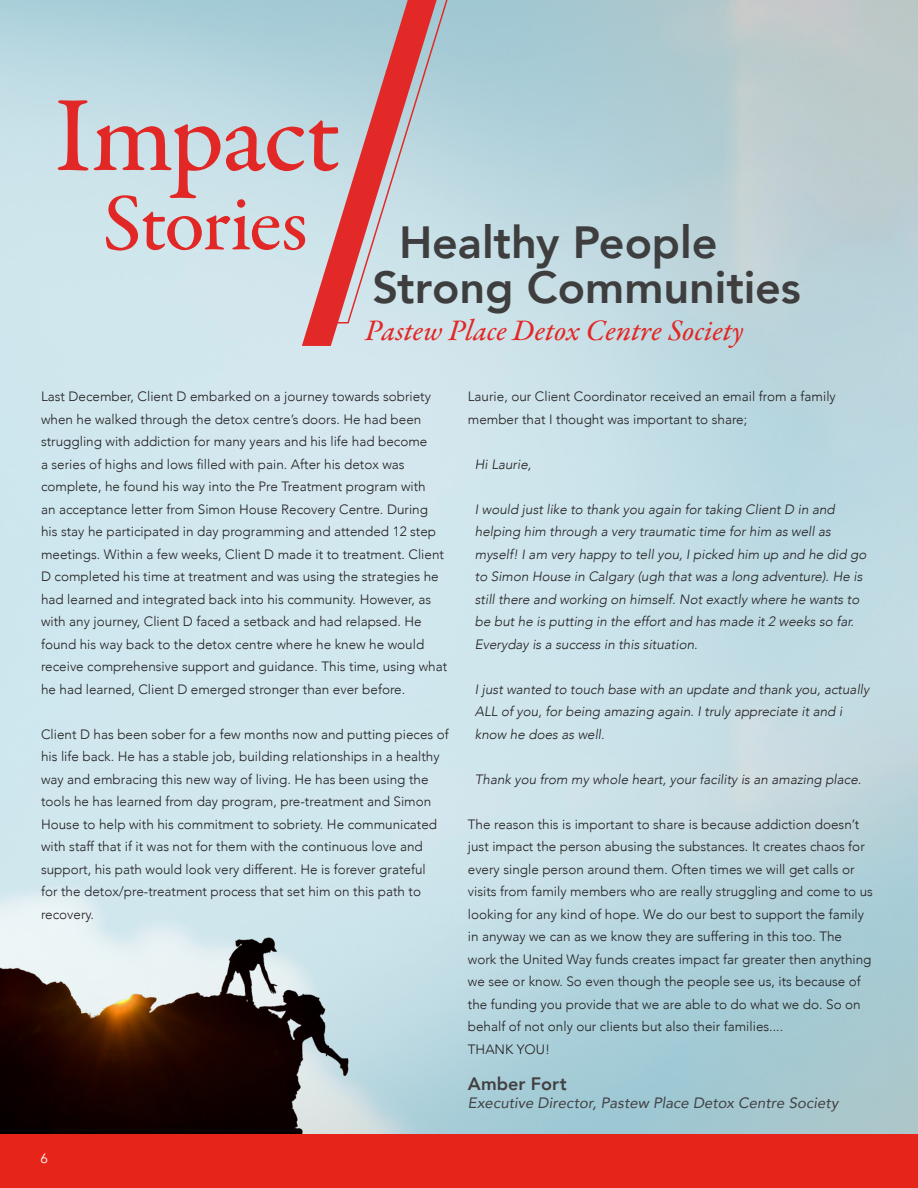
<style>
.page{position:relative;width:918px;height:1188px;background:#fff}
.page>*{position:absolute;margin:0;border:0;box-sizing:border-box;transform-origin:0 0}
.t1{font:500 108px "Garamond Premr Pro";letter-spacing:-.01em;color:#e22826}
.t2{font:500 81.9px "Garamond Premr Pro";letter-spacing:-.025em;color:#e22826}
.t3{font:800 45px/45px "Avenir";letter-spacing:-.005em;color:#3e3e3f}
.t4{font:30px "Garamond Premr Pro Med It";color:#e22826}
.t5{font:800 18px "Avenir";letter-spacing:.005em;color:#414042}
.t6{font:italic 15px "Avenir";letter-spacing:.005em;color:#414042}
.t7{font:300 13.5px/22.5px "Avenir";color:#231f20}
.t8{font:italic 300 13.5px/22.5px "Avenir";color:#231f20}
.t9{font:13.5px "Avenir";color:#fff}
</style>
<div class="page">
<img style="left:0;top:903px;width:554px;height:231px">
<div style="left:0;top:1134px;width:918px;height:54px;background:#e72419"></div>
<svg style="left:302px;top:0;width:135px;height:346px;background:#c8cdd3"></svg>
<svg style="left:317px;top:0;width:145px;height:324px;background:#c4b4ba"></svg>
<p class="t1" style="left:54px;top:71px;width:288px">Impact</p>
<p class="t2" style="left:103px;top:174px;width:207px">Stories</p>
<p class="t3" style="left:372px;top:220px;width:430px;text-indent:27px">Healthy People<br>Strong Communities</p>
<p class="t4" style="left:365px;top:311px;width:380px">Pastew Place Detox Centre Society</p>
<p class="t7" style="left:41px;top:385px;width:408px">Last December, Client D embarked on a journey towards sobriety when he walked through the detox centre’s doors. He had been struggling with addiction for many years and his life had become<br>a series of highs and lows filled with pain. After his detox was complete, he found his way into the Pre Treatment program with<br>an acceptance letter from Simon House Recovery Centre. During his stay he participated in day programming and attended 12 step meetings. Within a few weeks, Client D made it to treatment. Client D completed his time at treatment and was using the strategies he had learned and integrated back into his community. However, as with any journey, Client D faced a setback and had relapsed. He found his way back to the detox centre where he knew he would receive comprehensive support and guidance. This time, using what he had learned, Client D emerged stronger than ever before.</p>
<p class="t7" style="left:41px;top:723px;width:409px">Client D has been sober for a few months now and putting pieces of his life back. He has a stable job, building relationships in a healthy way and embracing this new way of living. He has been using the tools he has learned from day program, pre-treatment and Simon House to help with his commitment to sobriety. He communicated with staff that if it was not for them with the continuous love and support, his path would look very different. He is forever grateful<br>for the detox/pre-treatment process that set him on this path to recovery.</p>
<p class="t9" style="left:40px;top:1151px;width:9px">6</p>
<p class="t7" style="left:468px;top:385px;width:369px">Laurie, our Client Coordinator received an email from a family member that I thought was important to share;</p>
<p class="t8" style="left:475px;top:453px;width:58px">Hi Laurie,</p>
<p class="t8" style="left:475px;top:498px;width:393px">I would just like to thank you again for taking Client D in and helping him through a very traumatic time for him as well as myself! I am very happy to tell you, I picked him up and he did go to Simon House in Calgary (ugh that was a long adventure). He is still there and working on himself. Not exactly where he wants to be but he is putting in the effort and has made it 2 weeks so far.<br>Everyday is a success in this situation.</p>
<p class="t8" style="left:475px;top:678px;width:396px">I just wanted to touch base with an update and thank you, actually<br>ALL of you, for being amazing again. I truly appreciate it and i know he does as well.</p>
<p class="t8" style="left:475px;top:768px;width:388px">Thank you from my whole heart, your facility is an amazing place.</p>
<p class="t7" style="left:468px;top:813px;width:407px">The reason this is important to share is because addiction doesn’t just impact the person abusing the substances. It creates chaos for every single person around them. Often times we will get calls or visits from family members who are really struggling and come to us looking for any kind of hope. We do our best to support the family in anyway we can as we know they are suffering in this too. The work the United Way funds creates impact far greater then anything we see or know. So even though the people see us, its because of the funding you provide that we are able to do what we do. So on behalf of not only our clients but also their families....<br>THANK YOU!</p>
<p class="t5" style="left:468px;top:1069px;width:100px">Amber Fort</p>
<p class="t6" style="left:468px;top:1093px;width:372px">Executive Director, Pastew Place Detox Centre Society</p>
</div>
